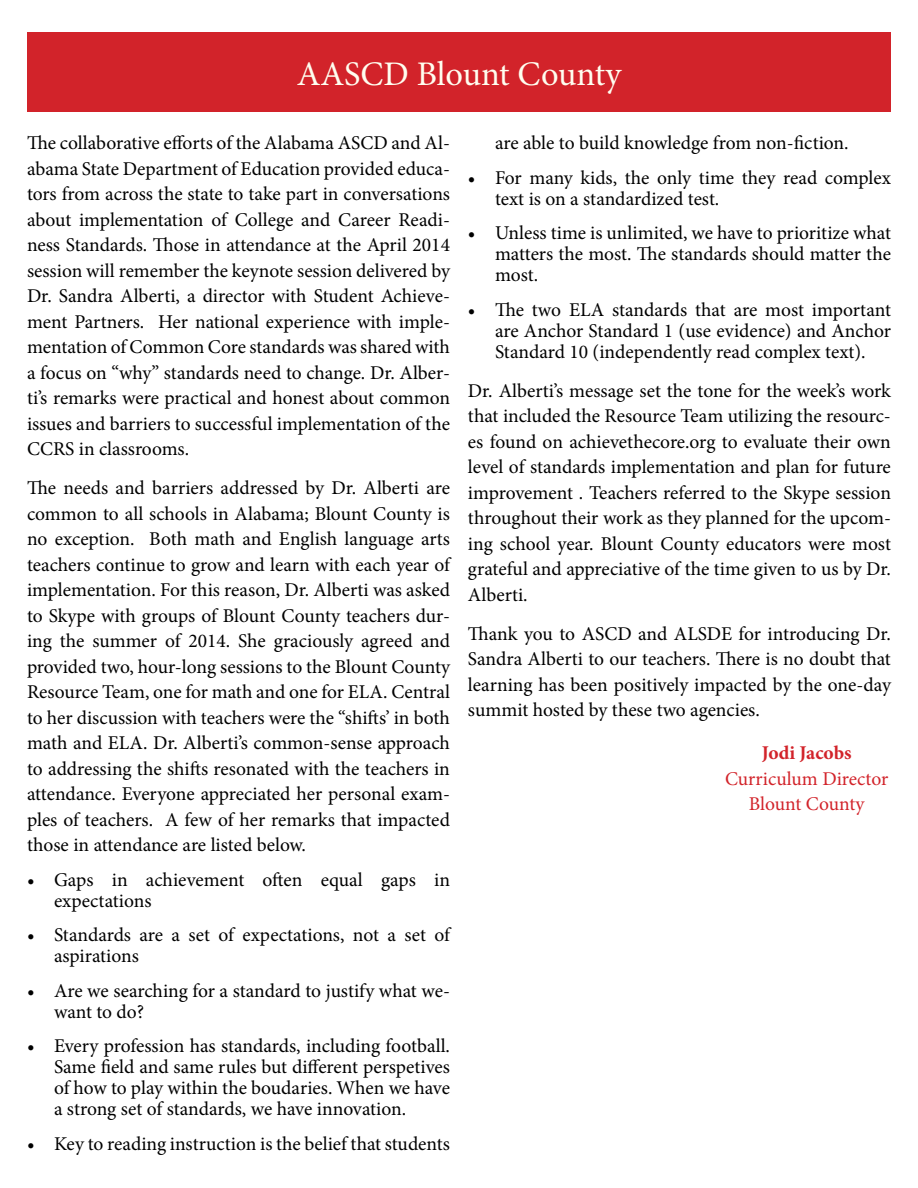
<style>
.page{position:relative;width:918px;height:1188px;background:#fff}
.page>*{position:absolute;margin:0;border:0;box-sizing:border-box;transform-origin:0 0}
.t1{font:34.5px "Minion Pro";color:#fffef0}
.t2{font:19.5px/25.5px "Minion Pro";letter-spacing:-.005em;color:#000;text-align:justify}
.t3{font:19.5px/25.5px "Minion Pro";color:#d2232a;text-align:center}
.t4{font:700 19.5px "Minion Pro";color:#d2232a}
</style>
<div class="page">
<div style="left:27px;top:32px;width:864px;height:80px;background:#d2232a"></div>
<h1 class="t1" style="left:297px;top:51px;width:326px">AASCD Blount County</h1>
<p class="t2" style="left:27px;top:130px;width:425px">The collaborative efforts of the Alabama ASCD and Al&shy;abama State Department of Education provided educa&shy;tors from across the state to take part in conversations about implementation of College and Career Readi&shy;ness Standards. Those in attendance at the April 2014 session will remember the keynote session delivered by Dr. Sandra Alberti, a director with Student Achieve&shy;ment Partners. Her national experience with imple&shy;mentation of Common Core standards was shared with a focus on “why” standards need to change. Dr. Alber&shy;ti’s remarks were practical and honest about common issues and barriers to successful implementation of the CCRS in classrooms.</p>
<p class="t2" style="left:27px;top:475px;width:425px">The needs and barriers addressed by Dr. Alberti are common to all schools in Alabama; Blount County is no exception. Both math and English language arts teachers continue to grow and learn with each year of implementation. For this reason, Dr. Alberti was asked to Skype with groups of Blount County teachers dur&shy;ing the summer of 2014. She graciously agreed and provided two, hour-long sessions to the Blount County Resource Team, one for math and one for ELA. Central to her discussion with teachers were the “shifts’ in both math and ELA. Dr. Alberti’s common-sense approach to addressing the shifts resonated with the teachers in attendance. Everyone appreciated her personal exam&shy;ples of teachers. A few of her remarks that impacted those in attendance are listed below.</p>
<p class="t2" style="left:54px;top:869px;width:398px;line-height:21px;text-indent:-27px">• Gaps in achievement often equal gaps in expectations</p>
<p class="t2" style="left:54px;top:925px;width:398px;line-height:21px;text-indent:-27px">• Standards are a set of expectations, not a set of aspirations</p>
<p class="t2" style="left:54px;top:980px;width:397px;line-height:21px;text-indent:-27px">• Are we searching for a standard to justify what we&shy;want to do?</p>
<p class="t2" style="left:54px;top:1036px;width:398px;line-height:21px;text-indent:-27px">• Every profession has standards, including football.<br>Same field and same rules but different perspetives of how to play within the boudaries. When we have a strong set of standards, we have innovation.</p>
<p class="t2" style="left:27px;top:1131px;width:424px">• Key to reading instruction is the belief that students</p>
<p class="t2" style="left:495px;top:130px;width:355px">are able to build knowledge from non-fiction.</p>
<p class="t2" style="left:495px;top:167px;width:398px;line-height:21px;text-indent:-27px">• For many kids, the only time they read complex text is on a standardized test.</p>
<p class="t2" style="left:495px;top:223px;width:398px;line-height:21px;text-indent:-27px">• Unless time is unlimited, we have to prioritize what matters the most. The standards should matter the most.</p>
<p class="t2" style="left:495px;top:299px;width:398px;line-height:21px;text-indent:-27px">• The two ELA standards that are most important are Anchor Standard 1 (use evidence) and Anchor Standard 10 (independently read complex text).</p>
<p class="t2" style="left:468px;top:378px;width:425px">Dr. Alberti’s message set the tone for the week’s work that included the Resource Team utilizing the resourc&shy;es found on achievethecore.org to evaluate their own level of standards implementation and plan for future improvement . Teachers referred to the Skype session throughout their work as they planned for the upcom&shy;ing school year. Blount County educators were most grateful and appreciative of the time given to us by Dr.<br>Alberti.</p>
<p class="t2" style="left:468px;top:621px;width:425px">Thank you to ASCD and ALSDE for introducing Dr.<br>Sandra Alberti to our teachers. There is no doubt that learning has been positively impacted by the one-day summit hosted by these two agencies.</p>
<p class="t4" style="left:762px;top:739px;width:91px">Jodi Jacobs</p>
<p class="t3" style="left:725px;top:766px;width:165px">Curriculum Director<br>Blount County</p>
</div>
